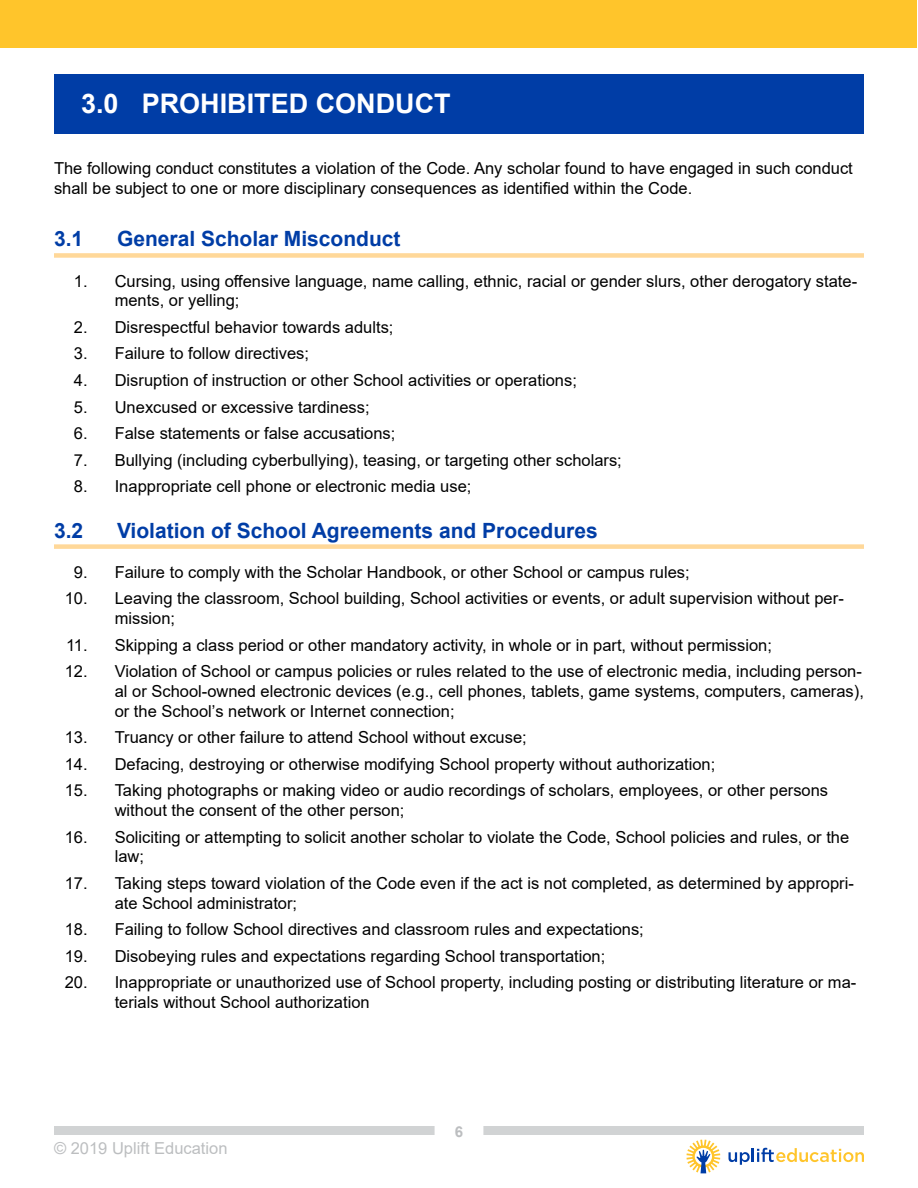
<style>
.page{position:relative;width:918px;height:1188px;background:#fff}
.page>*{position:absolute;margin:0;border:0;box-sizing:border-box;transform-origin:0 0}
.t1{font:700 27px "Arial";color:#fff}
.t2{font:700 21px "Arial";color:#003da6}
.t3{font:16.5px/19.8px "Arial";color:#000}
.t4{font:16.5px "Arial";color:#bcbec0}
.t5{font:700 15px "Arial";color:#bcbec0}
</style>
<div class="page">
<div style="left:54px;top:1126px;width:810px;height:9px;background:#d1d3d4"></div>
<div style="left:435px;top:1120px;width:48px;height:17px;background:#fff"></div>
<div style="left:0;top:0;width:917px;height:48px;background:#ffc52b"></div>
<svg style="left:729px;top:1148px;width:135px;height:17px"></svg>
<svg style="left:687px;top:1140px;width:33px;height:33px"></svg>
<div style="left:54px;top:74px;width:810px;height:59px;background:#003da6"></div>
<div style="left:54px;top:253px;width:810px;height:5px;background:#ffd899"></div>
<div style="left:54px;top:544px;width:810px;height:5px;background:#ffd899"></div>
<h1 class="t1" style="left:81px;top:84px;width:371px">3.0 PROHIBITED CONDUCT</h1>
<p class="t3" style="left:54px;top:159px;width:800px">The following conduct constitutes a violation of the Code. Any scholar found to have engaged in such conduct shall be subject to one or more disciplinary consequences as identified within the Code.</p>
<p class="t2" style="left:54px;top:224px;width:31px">3.1</p>
<p class="t2" style="left:117px;top:224px;width:285px">General Scholar Misconduct</p>
<p class="t3" style="left:115px;top:271px;width:744px;text-indent:-41px">1. Cursing, using offensive language, name calling, ethnic, racial or gender slurs, other derogatory state&shy;ments, or yelling;</p>
<p class="t3" style="left:74px;top:317px;width:321px">2. Disrespectful behavior towards adults;</p>
<p class="t3" style="left:74px;top:344px;width:237px">3. Failure to follow directives;</p>
<p class="t3" style="left:74px;top:370px;width:504px">4. Disruption of instruction or other School activities or operations;</p>
<p class="t3" style="left:74px;top:397px;width:297px">5. Unexcused or excessive tardiness;</p>
<p class="t3" style="left:74px;top:423px;width:323px">6. False statements or false accusations;</p>
<p class="t3" style="left:74px;top:450px;width:549px">7. Bullying (including cyberbullying), teasing, or targeting other scholars;</p>
<p class="t3" style="left:74px;top:476px;width:399px">8. Inappropriate cell phone or electronic media use;</p>
<p class="t2" style="left:54px;top:515px;width:31px">3.2</p>
<p class="t2" style="left:117px;top:515px;width:482px">Violation of School Agreements and Procedures</p>
<p class="t3" style="left:74px;top:562px;width:617px">9. Failure to comply with the Scholar Handbook, or other School or campus rules;</p>
<p class="t3" style="left:115px;top:588px;width:731px;text-indent:-50px">10. Leaving the classroom, School building, School activities or events, or adult supervision without per&shy;mission;</p>
<p class="t3" style="left:66px;top:635px;width:707px">11. Skipping a class period or other mandatory activity, in whole or in part, without permission;</p>
<p class="t3" style="left:115px;top:661px;width:751px;text-indent:-50px">12. Violation of School or campus policies or rules related to the use of electronic media, including person&shy;al or School-owned electronic devices (e.g., cell phones, tablets, game systems, computers, cameras), or the School’s network or Internet connection;</p>
<p class="t3" style="left:65px;top:727px;width:464px">13. Truancy or other failure to attend School without excuse;</p>
<p class="t3" style="left:65px;top:754px;width:652px">14. Defacing, destroying or otherwise modifying School property without authorization;</p>
<p class="t3" style="left:115px;top:781px;width:715px;text-indent:-50px">15. Taking photographs or making video or audio recordings of scholars, employees, or other persons without the consent of the other person;</p>
<p class="t3" style="left:115px;top:827px;width:736px;text-indent:-50px">16. Soliciting or attempting to solicit another scholar to violate the Code, School policies and rules, or the law;</p>
<p class="t3" style="left:115px;top:873px;width:741px;text-indent:-50px">17. Taking steps toward violation of the Code even if the act is not completed, as determined by appropri&shy;ate School administrator;</p>
<p class="t3" style="left:65px;top:920px;width:581px">18. Failing to follow School directives and classroom rules and expectations;</p>
<p class="t3" style="left:65px;top:946px;width:542px">19. Disobeying rules and expectations regarding School transportation;</p>
<p class="t3" style="left:115px;top:973px;width:743px;text-indent:-50px">20. Inappropriate or unauthorized use of School property, including posting or distributing literature or ma&shy;terials without School authorization</p>
<p class="t4" style="left:54px;top:1137px;width:175px">© 2019 Uplift Education</p>
<p class="t5" style="left:455px;top:1121px;width:10px">6</p>
</div>
